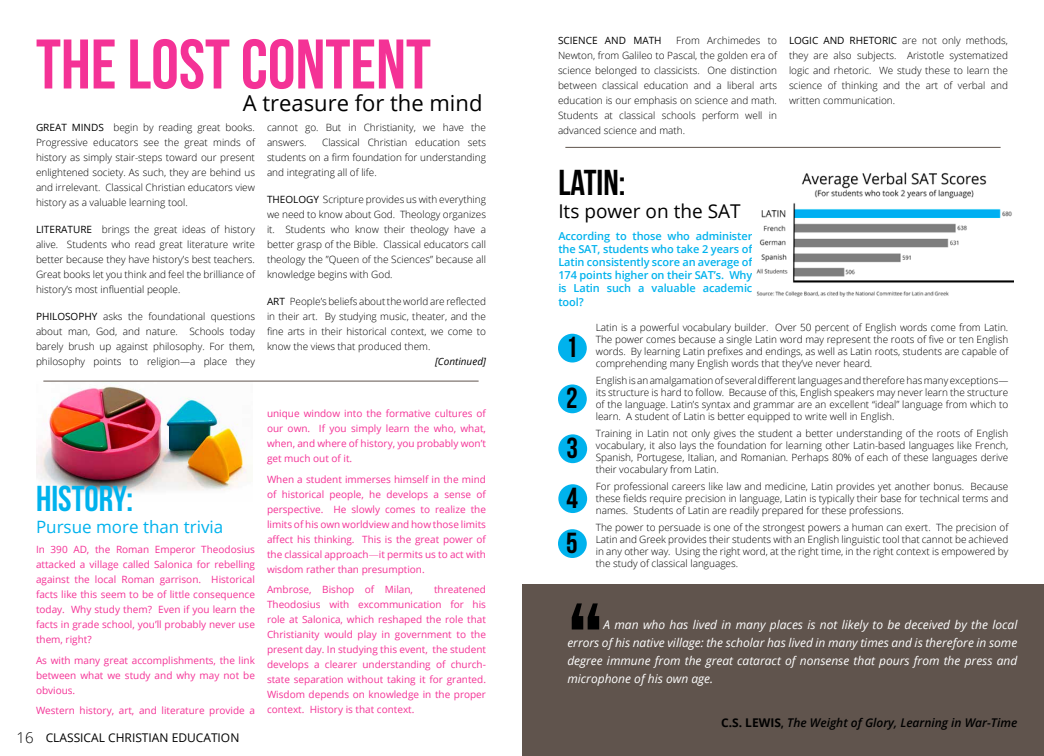
<style>
.page{position:relative;width:1044px;height:756px;background:#fff}
.page>*{position:absolute;margin:0;border:0;box-sizing:border-box;transform-origin:0 0}
.t1{font:126.4px "Bebas Neue";color:#000;scale:.86 1}
.t2{font:70px "Bebas Neue";color:#f43296}
.t3{font:36px "Bebas Neue";color:#00b2ed}
.t4{font:36px "Bebas Neue";color:#000}
.t5{font:29px/50.2px "Bebas Neue";color:#000;text-align:justify}
.t6{font:22px "Open Sans";color:#000}
.t7{font:19px "Open Sans";color:#000}
.t8{font:17px "Open Sans";color:#00b2ed}
.t9{font:italic 12px/18px "Open Sans";color:#fff;text-align:justify}
.t10{font:italic 600 12px "Open Sans";color:#000}
.t11{font:12px "Open Sans";color:#000}
.t12{font:600 11px/13px "Open Sans";letter-spacing:-.01em;color:#00b2ed;text-align:justify}
.t13{font:300 10px/15px "Open Sans";color:#000;text-align:justify}
.t14{font:10px/15px "Open Sans";color:#f43296;text-align:justify}
.t15{font:10px "Open Sans";color:#000}
.t16{font:italic 10px "Open Sans";color:#000}
.s1{font-weight:400}
.s2{font-weight:300;font-size:15px}
.s3{font-weight:300}
.s4{font-weight:700;font-style:normal}
.s5{font-style:normal}
</style>
<div class="page">
<img style="left:36px;top:385px;width:211px;height:109px">
<div style="left:522px;top:585px;width:522px;height:171px;background:#60544d"></div>
<hr style="left:43px;top:381px;width:436px;height:1px;background:#60544d">
<hr style="left:565px;top:147px;width:436px;height:1px;background:#60544d">
<div style="left:558px;top:334px;width:29px;height:29px;background:#00b2ed;border-radius:50%"></div>
<div style="left:558px;top:384px;width:29px;height:29px;background:#00b2ed;border-radius:50%"></div>
<div style="left:558px;top:434px;width:29px;height:29px;background:#00b2ed;border-radius:50%"></div>
<div style="left:558px;top:484px;width:29px;height:29px;background:#00b2ed;border-radius:50%"></div>
<div style="left:558px;top:529px;width:29px;height:29px;background:#00b2ed;border-radius:50%"></div>
<img style="left:756px;top:172px;width:257px;height:125px">
<h2 class="t2" style="left:36px;top:26px;width:396px">THE LOST CONTENT</h2>
<h3 class="t6" style="left:243px;top:87px;width:241px">A treasure for the mind</h3>
<p class="t13" style="left:36px;top:120px;width:221px"><span class="s1">GREAT MINDS</span> begin by reading great books.<br>Progressive educators see the great minds of history as simply stair-steps toward our present enlightened society. As such, they are behind us and irrelevant. Classical Christian educators view history as a valuable learning tool.</p>
<p class="t13" style="left:36px;top:222px;width:221px"><span class="s1">LITERATURE</span> brings the great ideas of history alive. Students who read great literature write better because they have history’s best teachers.<br>Great books let you think and feel the brilliance of history’s most influential people.</p>
<p class="t13" style="left:36px;top:309px;width:221px"><span class="s1">PHILOSOPHY</span> asks the foundational questions about man, God, and nature. Schools today barely brush up against philosophy. For them, philosophy points to religion—a place they</p>
<p class="t13" style="left:267px;top:120px;width:221px">cannot go. But in Christianity, we have the answers.</p>
<p class="t13" style="left:267px;top:135px;width:221px;text-indent:55px">Classical Christian education sets students on a firm foundation for understanding and integrating all of life.</p>
<p class="t13" style="left:267px;top:192px;width:221px"><span class="s1">THEOLOGY</span> Scripture provides us with everything we need to know about God. Theology organizes it. Students who know their theology have a better grasp of the Bible. Classical educators call theology the ”Queen of the Sciences” because all knowledge begins with God.</p>
<p class="t13" style="left:267px;top:294px;width:221px"><span class="s1">ART</span> People’s beliefs about the world are reflected in their art. By studying music, theater, and the fine arts in their historical context, we come to know the views that produced them.</p>
<p class="t16" style="left:435px;top:355px;width:52px">[Continued]</p>
<h3 class="t3" style="left:36px;top:478px;width:99px">HISTORY:</h3>
<h3 class="t8" style="left:36px;top:515px;width:189px">Pursue more than trivia</h3>
<p class="t14" style="left:36px;top:542px;width:221px">In 390 AD, the Roman Emperor Theodosius attacked a village called Salonica for rebelling against the local Roman garrison. Historical facts like this seem to be of little consequence today. Why study them? Even if you learn the facts in grade school, you’ll probably never use them, right?</p>
<p class="t14" style="left:36px;top:652px;width:221px">As with many great accomplishments, the link between what we study and why may not be obvious.</p>
<p class="t14" style="left:36px;top:703px;width:221px">Western history, art, and literature provide a</p>
<p class="t11" style="left:17px;top:730px;width:224px"><span class="s2">16</span> CLASSICAL CHRISTIAN EDUCATION</p>
<p class="t14" style="left:267px;top:406px;width:221px">unique window into the formative cultures of our own. If you simply learn the who, what, when, and where of history, you probably won’t get much out of it.</p>
<p class="t14" style="left:267px;top:471px;width:221px">When a student immerses himself in the mind of historical people, he develops a sense of perspective. He slowly comes to realize the limits of his own worldview and how those limits affect his thinking. This is the great power of the classical approach<span class="s3">—</span>it permits us to act with wisdom rather than presumption.</p>
<p class="t14" style="left:267px;top:582px;width:148px">Ambrose, Bishop of Milan,</p>
<p class="t14" style="left:267px;top:582px;width:221px;text-indent:167px">threatened Theodosius with excommunication for his role at Salonica, which reshaped the role that Christianity would play in government to the present day. In studying this event, the student develops a clearer understanding of church&shy;state separation without taking it for granted.<br>Wisdom depends on knowledge in the proper context. History is that context.</p>
<p class="t13" style="left:558px;top:32px;width:221px;text-indent:118px">From Archimedes to Newton, from Galileo to Pascal, the golden era of science belonged to classicists. One distinction between classical education and a liberal arts education is our emphasis on science and math.<br>Students at classical schools perform well in advanced science and math.</p>
<p class="t13" style="left:789px;top:32px;width:221px"><span class="s1">LOGIC AND RHETORIC</span> are not only methods, they are also subjects. Aristotle systematized logic and rhetoric. We study these to learn the science of thinking and the art of verbal and written communication.</p>
<p class="t15" style="left:558px;top:33px;width:105px">SCIENCE AND MATH</p>
<h3 class="t4" style="left:558px;top:162px;width:69px">LATIN:</h3>
<h3 class="t7" style="left:558px;top:198px;width:184px">Its power on the SAT</h3>
<p class="t12" style="left:558px;top:229px;width:196px">According to those who administer the SAT, students who take 2 years of Latin consistently score an average of 174 points higher on their SAT’s. Why is Latin such a valuable academic</p>
<p class="t12" style="left:558px;top:295px;width:27px">tool?</p>
<h3 class="t5" style="left:566px;top:322px;width:13px">1<br>2<br>3<br>4</h3>
<h3 class="t5" style="left:566px;top:517px;width:13px">5</h3>
<p class="t13" style="left:596px;top:321px;width:414px;line-height:12px">Latin is a powerful vocabulary builder. Over 50 percent of English words come from Latin.<br>The power comes because a single Latin word may represent the roots of five or ten English words. By learning Latin prefixes and endings, as well as Latin roots, students are capable of comprehending many English words that they’ve never heard.</p>
<p class="t13" style="left:596px;top:374px;width:414px;line-height:12px">English is an amalgamation of several different languages and therefore has many exceptions— its structure is hard to follow. Because of this, English speakers may never learn the structure of the language. Latin’s syntax and grammar are an excellent “ideal” language from which to learn. A student of Latin is better equipped to write well in English.</p>
<p class="t13" style="left:596px;top:427px;width:414px;line-height:12px">Training in Latin not only gives the student a better understanding of the roots of English vocabulary, it also lays the foundation for learning other Latin-based languages like French, Spanish, Portugese, Italian, and Romanian. Perhaps 80% of each of these languages derive their vocabulary from Latin.</p>
<p class="t13" style="left:596px;top:480px;width:414px;line-height:12px">For professional careers like law and medicine, Latin provides yet another bonus. Because these fields require precision in language, Latin is typically their base for technical terms and names. Students of Latin are readily prepared for these professions.</p>
<p class="t13" style="left:596px;top:521px;width:414px;line-height:12px">The power to persuade is one of the strongest powers a human can exert. The precision of Latin and Greek provides their students with an English linguistic tool that cannot be achieved in any other way. Using the right word, at the right time, in the right context is empowered by the study of classical languages.</p>
<h1 class="t1" style="left:567px;top:579px;width:44px">“</h1>
<p class="t9" style="left:567px;top:615px;width:452px;text-indent:36px">A man who has lived in many places is not likely to be deceived by the local errors of his native village: the scholar has lived in many times and is therefore in some degree immune from the great cataract of nonsense that pours from the press and microphone of his own age.</p>
<p class="t10" style="left:721px;top:714px;width:298px"><span class="s4">C.S. LEWIS</span><span class="s5">,</span> The Weight of Glory, Learning in War-Time</p>
</div>
